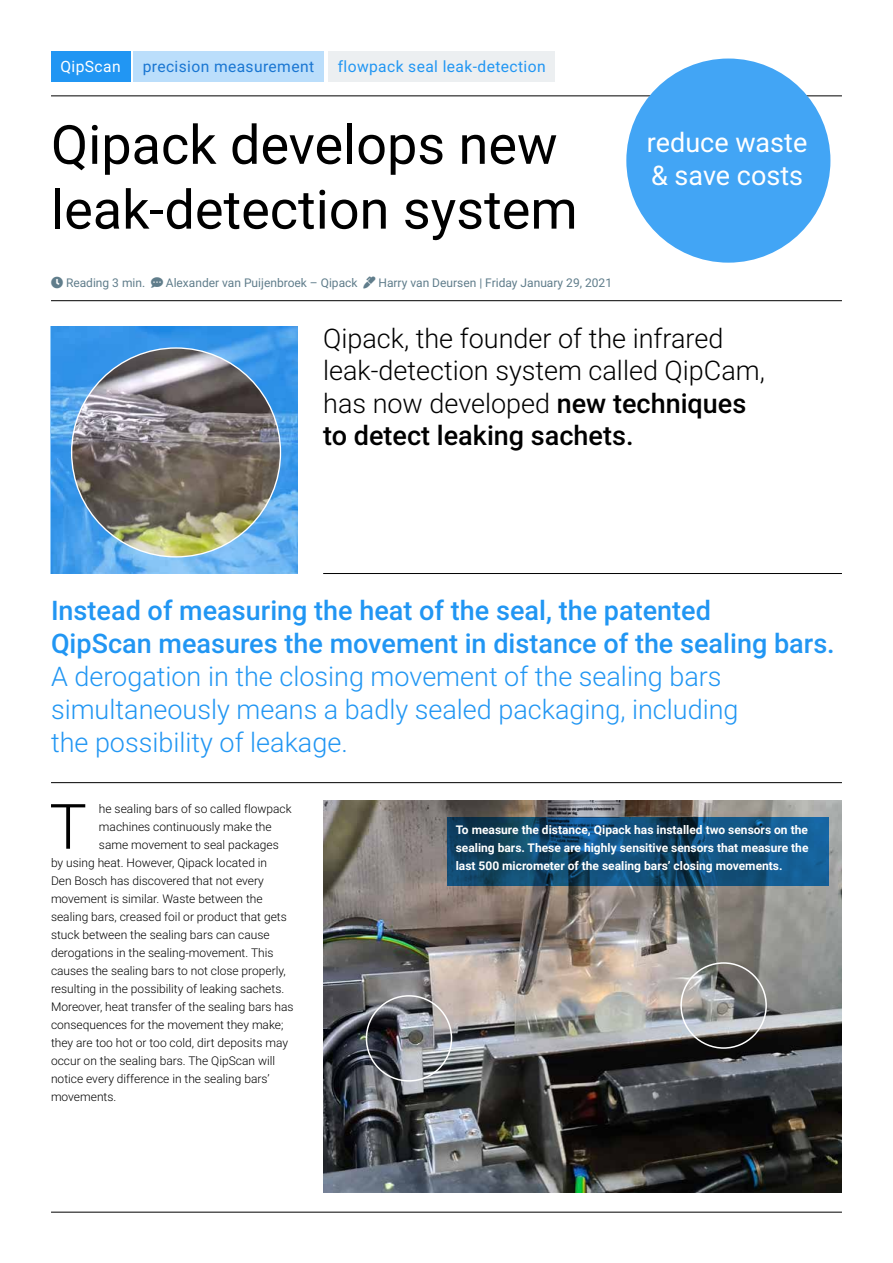
<style>
.page{position:relative;width:893px;height:1263px;background:#fff}
.page>*{position:absolute;margin:0;border:0;box-sizing:border-box;transform-origin:0 0}
.t1{font:300 62.7px "Roboto";color:#000}
.t2{font:54px/64.8px "Roboto";color:#000}
.t3{font:300 27px/33px "Roboto";color:#2196f3}
.t4{font:300 27px/32.4px "Roboto";color:#000}
.t5{font:500 27px/33px "Roboto";color:#2196f3}
.t6{font:27px/32.4px "Roboto";color:#fff}
.t7{font:15.6px "Roboto";letter-spacing:.025em;color:#2196f3}
.t8{font:15.6px "Roboto";letter-spacing:.025em;color:#1976d2}
.t9{font:15.6px "Roboto";letter-spacing:.025em;color:#fff}
.t10{font:300 12px "Roboto";color:#000}
.t11{font:700 12px/18px "Roboto";color:#fff;text-align:justify}
.t12{font:12px "Roboto";color:#607d8b}
.s1{font-weight:500}
</style>
<div class="page">
<hr style="left:51px;top:300px;width:791px;height:1px;background:#000">
<hr style="left:51px;top:96px;width:791px;height:1px;background:#000">
<hr style="left:323px;top:573px;width:519px;height:1px;background:#000">
<hr style="left:51px;top:782px;width:791px;height:1px;background:#000">
<hr style="left:51px;top:1212px;width:791px;height:1px;background:#000">
<div style="left:51px;top:51px;width:79px;height:31px;background:#2196f3"></div>
<div style="left:328px;top:51px;width:227px;height:31px;background:#eceff1"></div>
<div style="left:133px;top:51px;width:191px;height:31px;background:#bbdefb"></div>
<img style="left:51px;top:326px;width:247px;height:248px">
<img style="left:323px;top:801px;width:519px;height:391px">
<div style="left:626px;top:59px;width:204px;height:204px;background:#42a5f5;border-radius:50%"></div>
<img style="left:72px;top:348px;width:208px;height:209px;border-radius:104px">
<div style="left:366px;top:995px;width:86px;height:87px;border:2px solid #fff;border-radius:50%"></div>
<div style="left:680px;top:962px;width:87px;height:87px;border:2px solid #fff;border-radius:50%"></div>
<svg style="left:447px;top:817px;width:381px;height:68px;background:#114c75"></svg>
<h3 class="t9" style="left:61px;top:56px;width:62px">QipScan</h3>
<h3 class="t8" style="left:143px;top:56px;width:173px">precision measurement</h3>
<h3 class="t7" style="left:338px;top:56px;width:209px">flowpack seal leak-detection</h3>
<h2 class="t2" style="left:51px;top:110px;width:528px">Qipack develops new leak-detection system</h2>
<p class="t12" style="left:66px;top:274px;width:81px">Reading 3 min.</p>
<p class="t12" style="left:166px;top:274px;width:448px">Alexander van Puijenbroek – Qipack ○ Harry van Deursen | Friday January 29, 2021</p>
<h3 class="t6" style="left:647px;top:126px;width:162px">reduce waste &amp; save costs</h3>
<h3 class="t4" style="left:323px;top:321px;width:443px">Qipack, the founder of the infrared leak-detection system called QipCam, has now developed <span class="s1">new techniques to detect leaking sachets.</span></h3>
<h3 class="t5" style="left:51px;top:593px;width:785px">Instead of measuring the heat of the seal, the patented<br>QipScan measures the movement in distance of the sealing bars.</h3>
<h3 class="t3" style="left:51px;top:659px;width:689px">A derogation in the closing movement of the sealing bars simultaneously means a badly sealed packaging, including the possibility of leakage.</h3>
<h1 class="t1" style="left:49px;top:782px;width:39px">T</h1>
<p class="t10" style="left:99px;top:800px;width:194px">he sealing bars of so called flowpack</p>
<p class="t10" style="left:99px;top:818px;width:174px">machines continuously make the</p>
<p class="t10" style="left:99px;top:836px;width:181px">same movement to seal packages</p>
<p class="t10" style="left:51px;top:854px;width:218px">by using heat. However, Qipack located in</p>
<p class="t10" style="left:51px;top:872px;width:214px">Den Bosch has discovered that not every</p>
<p class="t10" style="left:51px;top:890px;width:213px">movement is similar. Waste between the</p>
<p class="t10" style="left:51px;top:908px;width:237px">sealing bars, creased foil or product that gets</p>
<p class="t10" style="left:51px;top:926px;width:220px">stuck between the sealing bars can cause</p>
<p class="t10" style="left:51px;top:944px;width:224px">derogations in the sealing-movement. This</p>
<p class="t10" style="left:51px;top:962px;width:236px">causes the sealing bars to not close properly,</p>
<p class="t10" style="left:51px;top:980px;width:235px">resulting in the possibility of leaking sachets.</p>
<p class="t10" style="left:51px;top:998px;width:244px">Moreover, heat transfer of the sealing bars has</p>
<p class="t10" style="left:51px;top:1016px;width:234px">consequences for the movement they make;</p>
<p class="t10" style="left:51px;top:1034px;width:239px">they are too hot or too cold, dirt deposits may</p>
<p class="t10" style="left:51px;top:1052px;width:226px">occur on the sealing bars. The QipScan will</p>
<p class="t10" style="left:51px;top:1070px;width:220px">notice every difference in the sealing bars’</p>
<p class="t10" style="left:51px;top:1088px;width:67px">movements.</p>
<p class="t11" style="left:456px;top:821px;width:354px">To measure the distance, Qipack has installed two sensors on the sealing bars. These are highly sensitive sensors that measure the last 500 micrometer of the sealing bars’ closing movements.</p>
</div>
